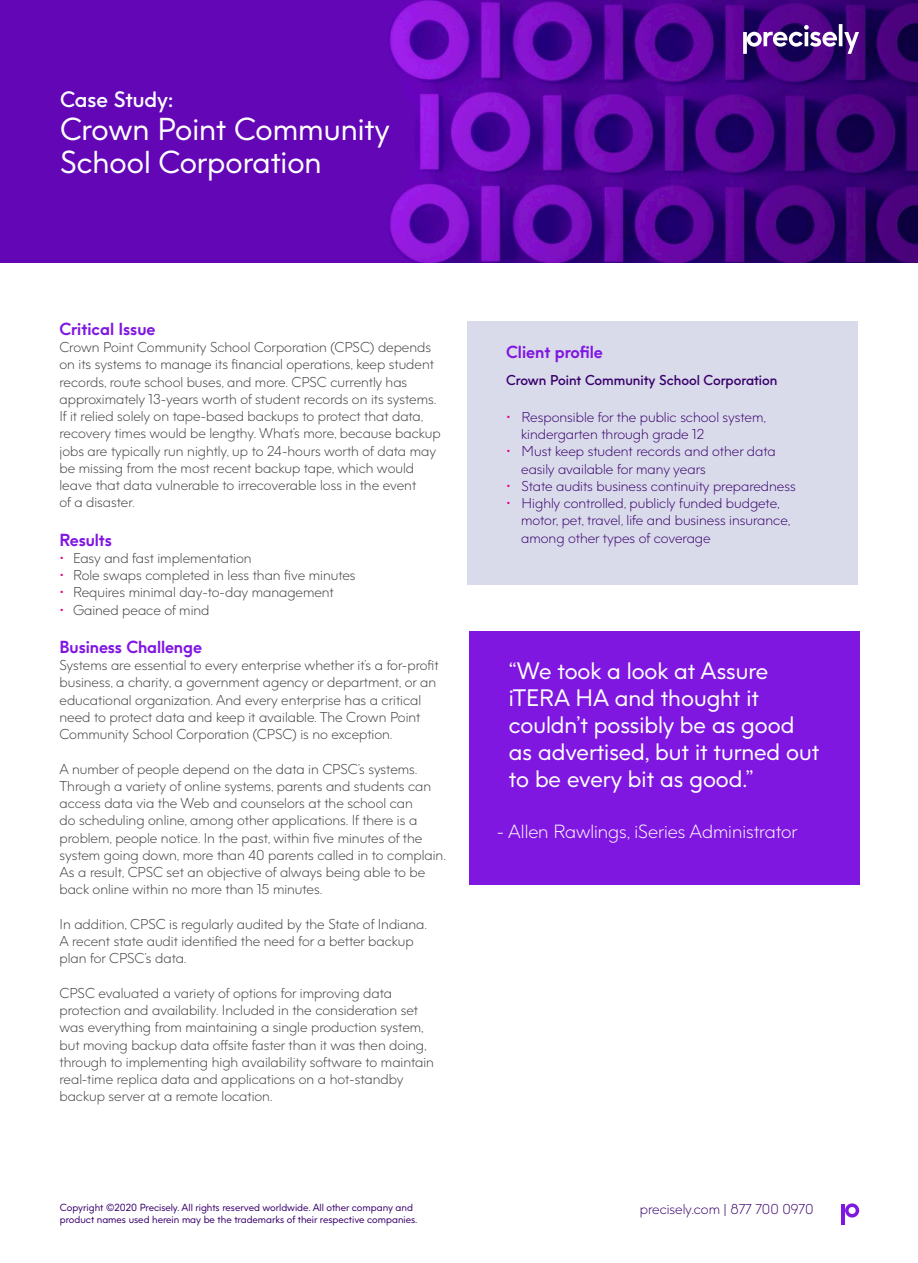
<style>
.page{position:relative;width:918px;height:1263px;background:#fff}
.page>*{position:absolute;margin:0;border:0;box-sizing:border-box;transform-origin:0 0}
.t1{font:30px/33px "Precisely";color:#fff}
.Body{font:22.5px/27px "Precisely";color:#fff}
.t2{font:600 21px "Precisely";color:#fff}
.t3{font:300 18px "Precisely";color:#fff}
.Paragraph_Style_1{font:700 16.5px "Precisely";letter-spacing:-.005em;color:#8017e1}
.Paragraph_Style_1-2{font:300 13.5px/17.2px "Precisely";color:#3e3e3f}
.t4{font:300 13.5px/17.2px "Precisely";color:#39006b}
.t5{font:600 13.5px "Precisely";color:#39006b}
.t6{font:9.75px "Precisely";color:#39006b}
.s1{color:#e5007e}
</style>
<div class="page">
<div style="left:468px;top:321px;width:390px;height:264px;background:#d9dbeb"></div>
<svg style="left:845px;top:1203px;width:14px;height:14px"></svg>
<hr style="left:842px;top:1204px;width:3px;height:20px;background:#8017e1">
<img style="left:1px;top:0;width:917px;height:263px">
<svg style="left:743px;top:24px;width:116px;height:30px"></svg>
<div style="left:469px;top:631px;width:390px;height:254px;background:#8017e1"></div>
<p class="t2" style="left:60px;top:86px;width:115px">Case Study:</p>
<p class="t1" style="left:60px;top:112px;width:331px">Crown Point Community<br>School Corporation</p>
<p class="Paragraph_Style_1" style="left:60px;top:318px;width:98px">Critical Issue</p>
<p class="Paragraph_Style_1-2" style="left:60px;top:338px;width:383px">Crown Point Community School Corporation (CPSC) depends on its systems to manage its financial operations, keep student records, route school buses, and more. CPSC currently has approximately 13-years worth of student records on its systems.<br>If it relied solely on tape-based backups to protect that data, recovery times would be lengthy. What’s more, because backup jobs are typically run nightly, up to 24-hours worth of data may be missing from the most recent backup tape, which would leave that data vulnerable to irrecoverable loss in the event<br>of a disaster.</p>
<p class="Paragraph_Style_1" style="left:60px;top:529px;width:54px">Results</p>
<p class="Paragraph_Style_1-2" style="left:60px;top:549px;width:194px"><span class="s1">•</span> Easy and fast implementation</p>
<p class="Paragraph_Style_1-2" style="left:60px;top:566px;width:298px"><span class="s1">•</span> Role swaps completed in less than five minutes</p>
<p class="Paragraph_Style_1-2" style="left:60px;top:584px;width:276px"><span class="s1">•</span> Requires minimal day-to-day management</p>
<p class="Paragraph_Style_1-2" style="left:60px;top:601px;width:151px"><span class="s1">•</span> Gained peace of mind</p>
<p class="Paragraph_Style_1" style="left:60px;top:636px;width:144px">Business Challenge</p>
<p class="Paragraph_Style_1-2" style="left:60px;top:656px;width:381px">Systems are essential to every enterprise whether it’s a for-profit business, a charity, a government agency or department, or an educational organization. And every enterprise has a critical need to protect data and keep it available. The Crown Point Community School Corporation (CPSC) is no exception.</p>
<p class="Paragraph_Style_1-2" style="left:60px;top:760px;width:388px">A number of people depend on the data in CPSC’s systems.<br>Through a variety of online systems, parents and students can access data via the Web and counselors at the school can<br>do scheduling online, among other applications. If there is a problem, people notice. In the past, within five minutes of the system going down, more than 40 parents called in to complain.<br>As a result, CPSC set an objective of always being able to be back online within no more than 15 minutes.</p>
<p class="Paragraph_Style_1-2" style="left:60px;top:915px;width:369px">In addition, CPSC is regularly audited by the State of Indiana.<br>A recent state audit identified the need for a better backup plan for CPSC’s data.</p>
<p class="Paragraph_Style_1-2" style="left:60px;top:984px;width:376px">CPSC evaluated a variety of options for improving data protection and availability. Included in the consideration set was everything from maintaining a single production system, but moving backup data offsite faster than it was then doing, through to implementing high availability software to maintain real-time replica data and applications on a hot-standby backup server at a remote location.</p>
<p class="Paragraph_Style_1" style="left:506px;top:341px;width:98px">Client profile</p>
<p class="t5" style="left:506px;top:371px;width:273px">Crown Point Community School Corporation</p>
<p class="t4" style="left:521px;top:408px;width:246px;text-indent:-15px"><span class="s1">•</span> Responsible for the public school system, kindergarten through grade 12</p>
<p class="t4" style="left:521px;top:443px;width:256px;text-indent:-15px"><span class="s1">•</span> Must keep student records and other data easily available for many years</p>
<p class="t4" style="left:506px;top:477px;width:291px"><span class="s1">•</span> State audits business continuity preparedness</p>
<p class="t4" style="left:521px;top:494px;width:271px;text-indent:-15px"><span class="s1">•</span> Highly controlled, publicly funded budgete, motor, pet, travel, life and business insurance, among other types of coverage</p>
<p class="Body" style="left:509px;top:657px;width:312px">“We took a look at Assure iTERA HA and thought it couldn’t possibly be as good as advertised, but it turned out to be every bit as good.”</p>
<p class="t3" style="left:497px;top:820px;width:302px">- Allen Rawlings, iSeries Administrator</p>
<p class="t6" style="left:60px;top:1201px;width:355px">Copyright ©2020 Precisely. All rights reserved worldwide. All other company and</p>
<p class="t4" style="left:640px;top:1201px;width:175px">precisely.com | 877 700 0970</p>
<p class="t6" style="left:60px;top:1213px;width:359px">product names used herein may be the trademarks of their respective companies.</p>
</div>
